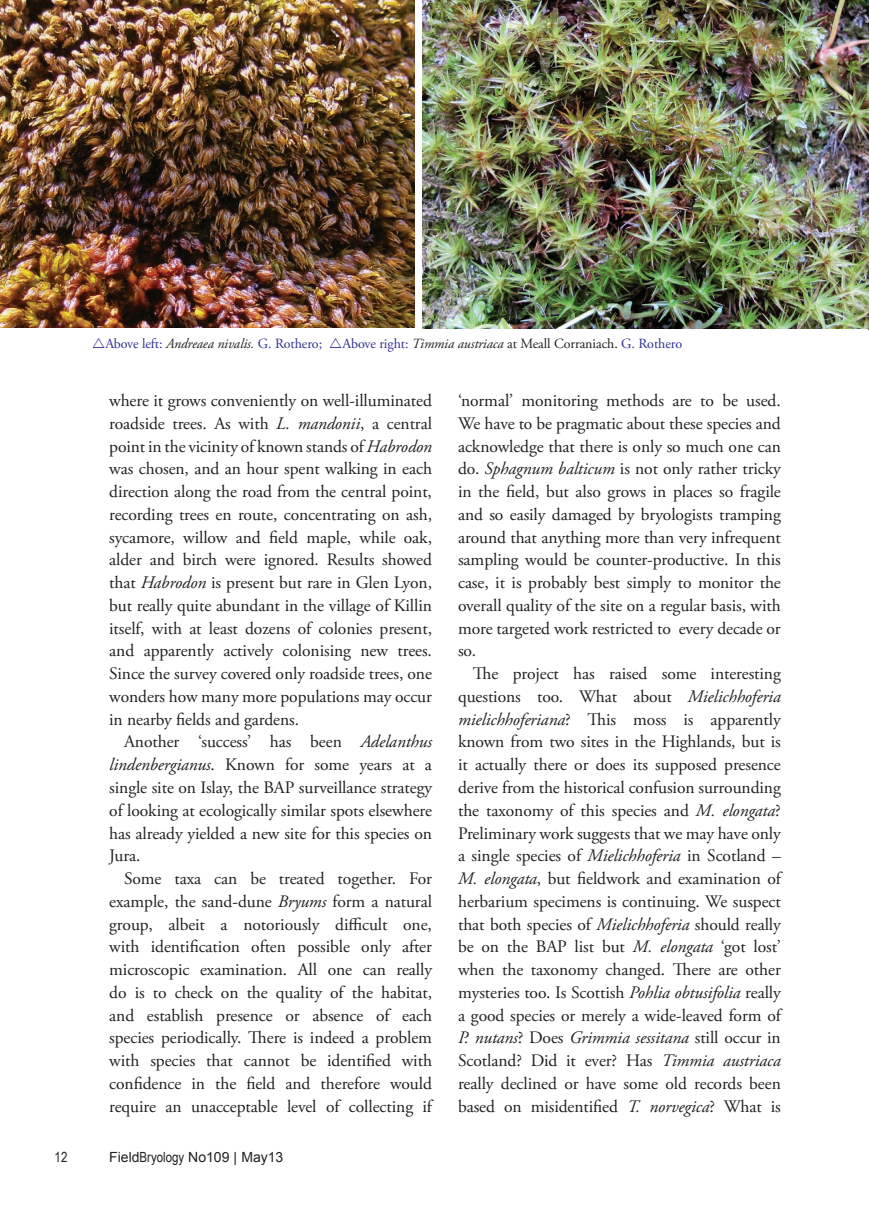
<style>
.page{position:relative;width:869px;height:1216px;background:#fff}
.page>*{position:absolute;margin:0;border:0;box-sizing:border-box;transform-origin:0 0}
.Article_Text{font:17.5px/22.8px "Adobe Garamond Pro";letter-spacing:-.005em;color:#231f20;text-align:justify}
.Figure_Legend{font:14px "Adobe Garamond Pro";letter-spacing:-.005em;color:#2e3092}
.t1{font:14px "Arial";color:#231f20}
.t2{font:14px "Arial Narrow";color:#231f20}
.s1{font-style:italic;color:#231f20}
.s2{color:#231f20}
.s3{font-style:italic}
.s4{font-family:"Arial Narrow"}
</style>
<div class="page">
<img style="left:0;top:0;width:414px;height:327px">
<img style="left:422px;top:0;width:446px;height:329px">
<p class="Figure_Legend" style="left:105px;top:335px;width:218px">Above left: <span class="s1">Andreaea nivalis.</span> G. Rothero;</p>
<p class="Figure_Legend" style="left:342px;top:335px;width:341px">Above right: <span class="s1">Timmia austriaca</span> <span class="s2">at Meall Corraniach.</span> G. Rothero</p>
<p class="Article_Text" style="left:109px;top:390px;width:324px">where it grows conveniently on well-illuminated roadside trees. As with <span class="s3">L. mandonii</span>, a central point in the vicinity of known stands of <span class="s3">Habrodon </span>was chosen, and an hour spent walking in each direction along the road from the central point, recording trees en route, concentrating on ash, sycamore, willow and field maple, while oak, alder and birch were ignored. Results showed that <span class="s3">Habrodon</span> is present but rare in Glen Lyon, but really quite abundant in the village of Killin itself, with at least dozens of colonies present, and apparently actively colonising new trees.<br>Since the survey covered only roadside trees, one wonders how many more populations may occur in nearby fields and gardens.</p>
<p class="Article_Text" style="left:109px;top:731px;width:324px;text-indent:15px">Another ‘success’ has been <span class="s3">Adelanthus lindenbergianus</span>. Known for some years at a single site on Islay, the BAP surveillance strategy of looking at ecologically similar spots elsewhere has already yielded a new site for this species on Jura.</p>
<p class="Article_Text" style="left:109px;top:867px;width:324px;text-indent:15px">Some taxa can be treated together. For example, the sand-dune <span class="s3">Bryums</span> form a natural group, albeit a notoriously difficult one, with identification often possible only after microscopic examination. All one can really do is to check on the quality of the habitat, and establish presence or absence of each species periodically. There is indeed a problem with species that cannot be identified with confidence in the field and therefore would require an unacceptable level of collecting if</p>
<p class="t2" style="left:55px;top:1146px;width:14px">12</p>
<p class="t1" style="left:109px;top:1147px;width:176px">Field<span class="s4">Bryology</span> No109 | May13</p>
<p class="Article_Text" style="left:458px;top:390px;width:324px">‘normal’ monitoring methods are to be used.<br>We have to be pragmatic about these species and acknowledge that there is only so much one can do. <span class="s3">Sphagnum balticum</span> is not only rather tricky in the field, but also grows in places so fragile and so easily damaged by bryologists tramping around that anything more than very infrequent sampling would be counter-productive. In this case, it is probably best simply to monitor the overall quality of the site on a regular basis, with more targeted work restricted to every decade or so.</p>
<p class="Article_Text" style="left:458px;top:663px;width:324px;text-indent:15px">The project has raised some interesting questions too. What about <span class="s3">Mielichhoferia mielichhoferiana</span>? This moss is apparently known from two sites in the Highlands, but is it actually there or does its supposed presence derive from the historical confusion surrounding the taxonomy of this species and <span class="s3">M. elongata</span>?<br>Preliminary work suggests that we may have only a single species of <span class="s3">Mielichhoferia</span> in Scotland – <span class="s3">M. elongata</span>, but fieldwork and examination of herbarium specimens is continuing. We suspect that both species of <span class="s3">Mielichhoferia</span> should really be on the BAP list but <span class="s3">M. elongata</span> ‘got lost’ when the taxonomy changed. There are other mysteries too. Is Scottish <span class="s3">Pohlia obtusifolia</span> really a good species or merely a wide-leaved form of <span class="s3">P. nutans</span>? Does <span class="s3">Grimmia sessitana</span> still occur in Scotland? Did it ever? Has <span class="s3">Timmia austriaca </span>really declined or have some old records been based on misidentified <span class="s3">T. norvegica</span>? What is</p>
</div>
